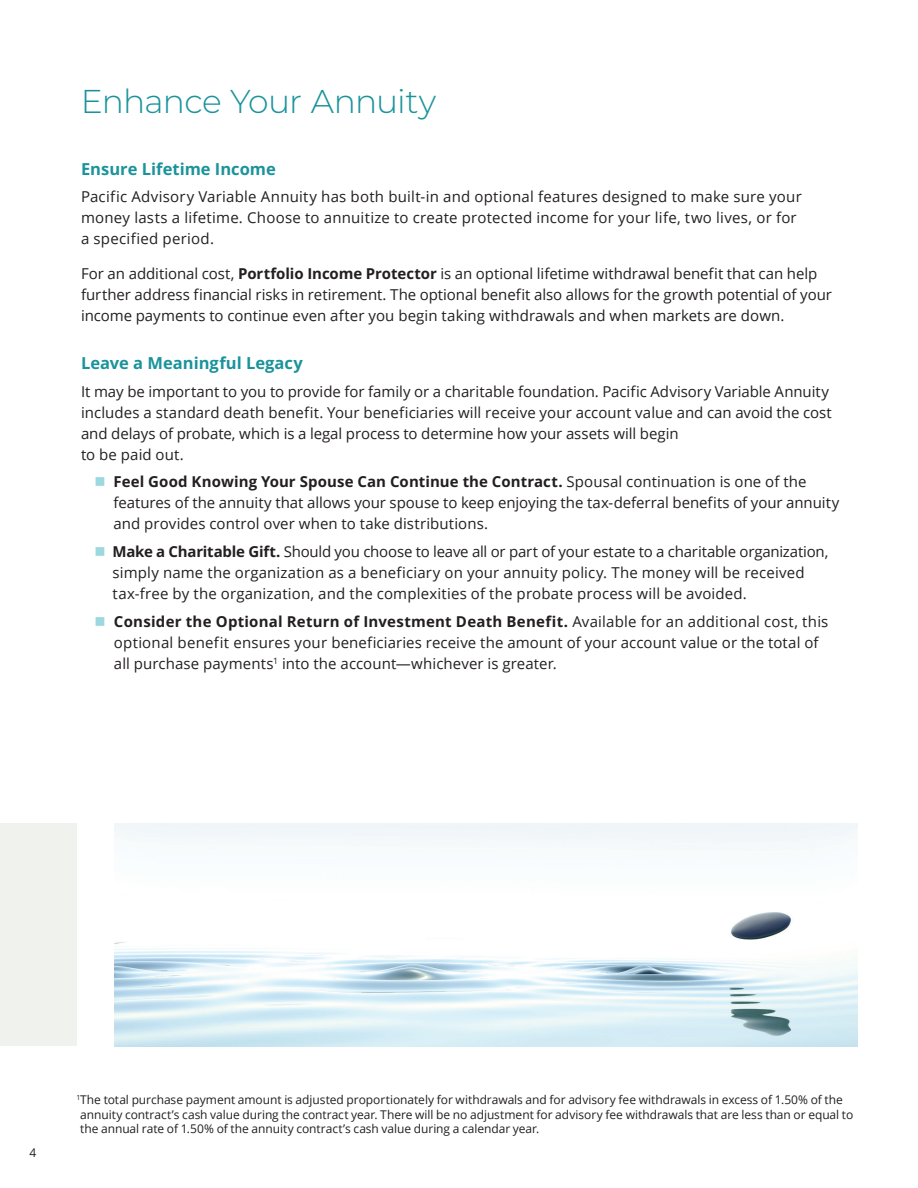
<style>
.page{position:relative;width:918px;height:1188px;background:#fff}
.page>*{position:absolute;margin:0;border:0;box-sizing:border-box;transform-origin:0 0}
.t1{font:300 33px "Montserrat";letter-spacing:-.03em;color:#1a939b}
.t2{font:700 16.5px "Open Sans";color:#1a939b}
.t3{font:15px/21px "Open Sans";letter-spacing:.005em;color:#231f20}
.t4{font:12px/14.2px "Open Sans";letter-spacing:-.005em;color:#231f20}
.s1{font-weight:700}
.s2{color:#9cd8df}
</style>
<div class="page">
<img style="left:114px;top:824px;width:744px;height:222px">
<div style="left:0;top:824px;width:76px;height:222px;background:#f0f2ee"></div>
<h1 class="t1" style="left:81px;top:79px;width:357px">Enhance Your Annuity</h1>
<p class="t2" style="left:81px;top:157px;width:196px">Ensure Lifetime Income</p>
<p class="t3" style="left:81px;top:186px;width:722px">Pacific Advisory Variable Annuity has both built-in and optional features designed to make sure your money lasts a lifetime. Choose to annuitize to create protected income for your life, two lives, or for a specified period.</p>
<p class="t3" style="left:81px;top:263px;width:752px">For an additional cost, <span class="s1">Portfolio Income Protector</span> is an optional lifetime withdrawal benefit that can help further address financial risks in retirement. The optional benefit also allows for the growth potential of your income payments to continue even after you begin taking withdrawals and when markets are down.</p>
<p class="t2" style="left:81px;top:352px;width:223px">Leave a Meaningful Legacy</p>
<p class="t3" style="left:81px;top:380px;width:752px">It may be important to you to provide for family or a charitable foundation. Pacific Advisory Variable Annuity includes a standard death benefit. Your beneficiaries will receive your account value and can avoid the cost and delays of probate, which is a legal process to determine how your assets will begin<br>to be paid out.</p>
<p class="t3" style="left:113px;top:471px;width:727px;text-indent:-19px"><span class="s2">■</span> <span class="s1">Feel Good Knowing Your Spouse Can Continue the Contract.</span> Spousal continuation is one of the features of the annuity that allows your spouse to keep enjoying the tax-deferral benefits of your annuity and provides control over when to take distributions.</p>
<p class="t3" style="left:113px;top:541px;width:717px;text-indent:-18px"><span class="s2">■</span> <span class="s1">Make a Charitable Gift.</span> Should you choose to leave all or part of your estate to a charitable organization, simply name the organization as a beneficiary on your annuity policy. The money will be received tax-free by the organization, and the complexities of the probate process will be avoided.</p>
<p class="t3" style="left:114px;top:611px;width:716px;text-indent:-19px"><span class="s2">■</span> <span class="s1">Consider the Optional Return of Investment Death Benefit.</span> Available for an additional cost, this optional benefit ensures your beneficiaries receive the amount of your account value or the total of all purchase payments<sup>1</sup> into the account—whichever is greater.</p>
<p class="t4" style="left:29px;top:1146px;width:8px">4</p>
<p class="t4" style="left:80px;top:1093px;width:775px;text-indent:-4px"><sup>1</sup>The total purchase payment amount is adjusted proportionately for withdrawals and for advisory fee withdrawals in excess of 1.50% of the annuity contract’s cash value during the contract year. There will be no adjustment for advisory fee withdrawals that are less than or equal to the annual rate of 1.50% of the annuity contract’s cash value during a calendar year.</p>
</div>
